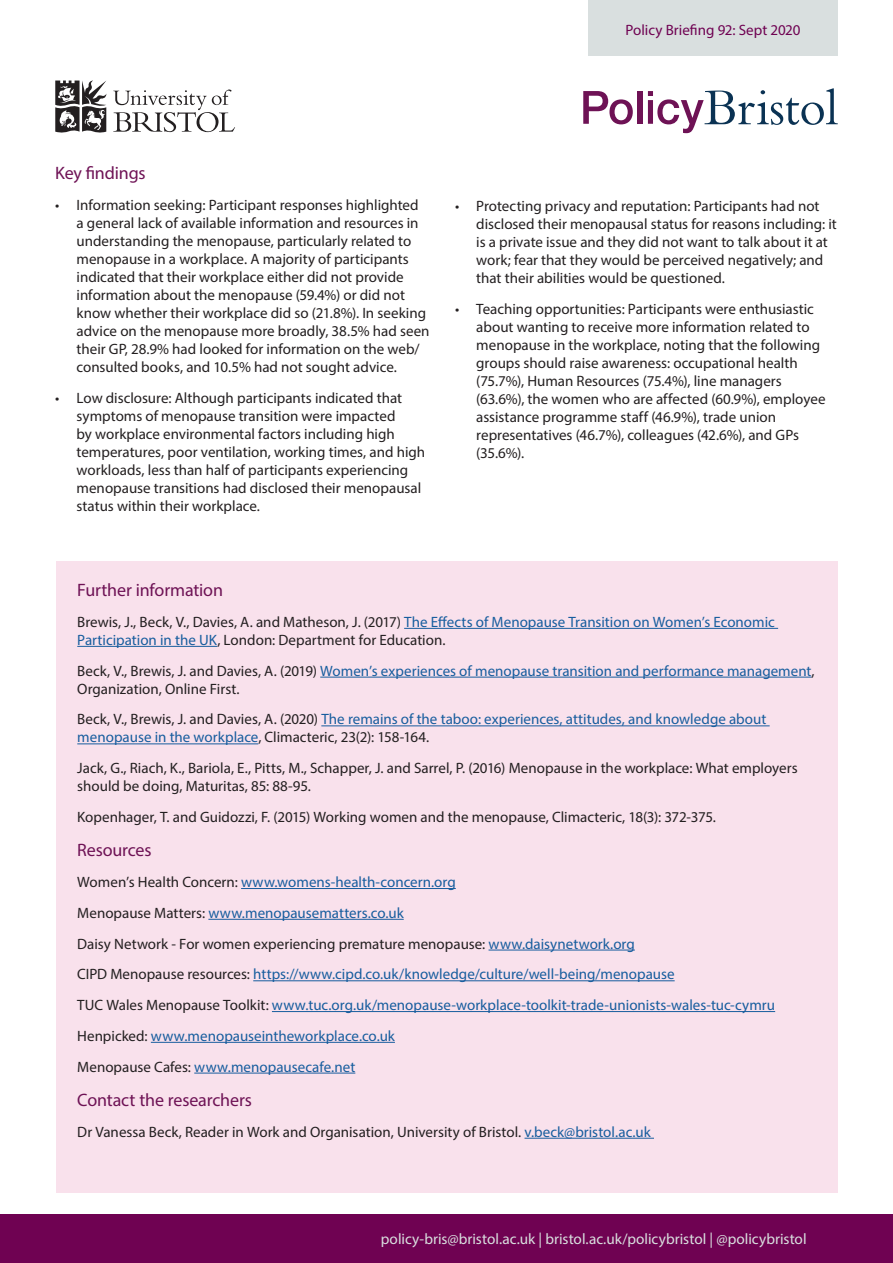
<style>
.page{position:relative;width:893px;height:1263px;background:#fff}
.page>*{position:absolute;margin:0;border:0;box-sizing:border-box;transform-origin:0 0}
.Body_Heading{font:18px "Myriad Pro";letter-spacing:-.01em;color:#6e1255}
.t1{font:15.3px "Myriad Pro";color:#d9dfdf}
.Body_text{font:15px/18px "Myriad Pro";color:#231f20}
.Body_text-2{font:15px/18px "Myriad Pro";color:#175d9e}
.Policy_Briefing{font:15px "Myriad Pro";color:#6f0252}
.s1{color:#175d9e}
.s2{color:#231f20}
</style>
<div class="page">
<div style="left:0;top:1214px;width:893px;height:49px;background:#6f0252"></div>
<div style="left:588px;top:0;width:250px;height:55px;background:#d9dfdf"></div>
<div style="left:56px;top:561px;width:782px;height:632px;background:#f9e1ec"></div>
<hr style="left:404px;top:628px;width:374px;height:1px;background:#175d9e">
<hr style="left:77px;top:646px;width:140px;height:1px;background:#175d9e">
<hr style="left:320px;top:677px;width:492px;height:1px;background:#175d9e">
<hr style="left:321px;top:725px;width:449px;height:1px;background:#175d9e">
<hr style="left:77px;top:743px;width:181px;height:1px;background:#175d9e">
<hr style="left:241px;top:888px;width:215px;height:1px;background:#175d9e">
<hr style="left:208px;top:919px;width:196px;height:1px;background:#175d9e">
<hr style="left:489px;top:950px;width:146px;height:1px;background:#175d9e">
<hr style="left:253px;top:980px;width:422px;height:1px;background:#175d9e">
<hr style="left:272px;top:1011px;width:503px;height:1px;background:#175d9e">
<hr style="left:151px;top:1042px;width:244px;height:1px;background:#175d9e">
<hr style="left:194px;top:1073px;width:161px;height:1px;background:#175d9e">
<hr style="left:524px;top:1138px;width:130px;height:1px;background:#175d9e">
<svg style="left:113px;top:90px;width:122px;height:42px"></svg>
<svg style="left:55px;top:80px;width:51px;height:53px"></svg>
<svg style="left:583px;top:91px;width:50px;height:33px"></svg>
<div style="left:637px;top:91px;width:5px;height:33px;background:#6e1255"></div>
<svg style="left:648px;top:88px;width:190px;height:45px"></svg>
<p class="Policy_Briefing" style="left:625px;top:21px;width:177px">Policy Briefing 92: Sept 2020</p>
<p class="Body_Heading" style="left:55px;top:162px;width:92px">Key findings</p>
<p class="Body_text" style="left:77px;top:196px;width:355px;text-indent:-21px">• Information seeking: Participant responses highlighted a general lack of available information and resources in understanding the menopause, particularly related to menopause in a workplace. A majority of participants indicated that their workplace either did not provide information about the menopause (59.4%) or did not know whether their workplace did so (21.8%). In seeking advice on the menopause more broadly, 38.5% had seen their GP, 28.9% had looked for information on the web/ consulted books, and 10.5% had not sought advice.</p>
<p class="Body_text" style="left:77px;top:389px;width:350px;text-indent:-21px">• Low disclosure: Although participants indicated that symptoms of menopause transition were impacted<br>by workplace environmental factors including high temperatures, poor ventilation, working times, and high workloads, less than half of participants experiencing menopause transitions had disclosed their menopausal status within their workplace.</p>
<p class="Body_text" style="left:476px;top:197px;width:362px;text-indent:-21px">• Protecting privacy and reputation: Participants had not disclosed their menopausal status for reasons including: it is a private issue and they did not want to talk about it at work; fear that they would be perceived negatively; and that their abilities would be questioned.</p>
<p class="Body_text" style="left:476px;top:300px;width:351px;text-indent:-21px">• Teaching opportunities: Participants were enthusiastic about wanting to receive more information related to menopause in the workplace, noting that the following groups should raise awareness: occupational health (75.7%), Human Resources (75.4%), line managers (63.6%), the women who are affected (60.9%), employee assistance programme staff (46.9%), trade union representatives (46.7%), colleagues (42.6%), and GPs (35.6%).</p>
<p class="Body_Heading" style="left:77px;top:579px;width:147px">Further information</p>
<p class="Body_text" style="left:77px;top:613px;width:699px">Brewis, J., Beck, V., Davies, A. and Matheson, J. (2017) <span class="s1">The Effects of Menopause Transition on Women’s Economic<br>Participation in the UK</span>, London: Department for Education.</p>
<p class="Body_text-2" style="left:77px;top:661px;width:739px"><span class="s2">Beck, V., Brewis, J. and Davies, A. (2019)</span> Women’s experiences of menopause transition and performance management<span class="s2">,<br>Organization, Online First.</span></p>
<p class="Body_text-2" style="left:77px;top:710px;width:691px"><span class="s2">Beck, V., Brewis, J. and Davies, A. (2020)</span> The remains of the taboo: experiences, attitudes, and knowledge about menopause in the workplace<span class="s2">, Climacteric, 23(2): 158-164.</span></p>
<p class="Body_text" style="left:77px;top:759px;width:722px">Jack, G., Riach, K., Bariola, E., Pitts, M., Schapper, J. and Sarrel, P. (2016) Menopause in the workplace: What employers should be doing, Maturitas, 85: 88-95.</p>
<p class="Body_text" style="left:77px;top:808px;width:640px">Kopenhager, T. and Guidozzi, F. (2015) Working women and the menopause, Climacteric, 18(3): 372-375.</p>
<p class="Body_Heading" style="left:77px;top:839px;width:76px">Resources</p>
<p class="Body_text-2" style="left:77px;top:873px;width:380px"><span class="s2">Women’s Health Concern:</span> www.womens-health-concern.org</p>
<p class="Body_text-2" style="left:77px;top:903px;width:328px"><span class="s2">Menopause Matters:</span> www.menopausematters.co.uk</p>
<p class="Body_text" style="left:77px;top:934px;width:559px">Daisy Network - For women experiencing premature menopause: <span class="s1">www.daisynetwork.org</span></p>
<p class="Body_text-2" style="left:77px;top:965px;width:599px"><span class="s2">CIPD Menopause resources:</span> https://www.cipd.co.uk/knowledge/culture/well-being/menopause</p>
<p class="Body_text-2" style="left:77px;top:996px;width:699px"><span class="s2">TUC Wales Menopause Toolkit:</span> www.tuc.org.uk/menopause-workplace-toolkit-trade-unionists-wales-tuc-cymru</p>
<p class="Body_text-2" style="left:77px;top:1026px;width:319px"><span class="s2">Henpicked:</span> www.menopauseintheworkplace.co.uk</p>
<p class="Body_text-2" style="left:77px;top:1057px;width:280px"><span class="s2">Menopause Cafes:</span> www.menopausecafe.net</p>
<p class="Body_Heading" style="left:77px;top:1089px;width:176px">Contact the researchers</p>
<p class="Body_text" style="left:77px;top:1122px;width:575px">Dr Vanessa Beck, Reader in Work and Organisation, University of Bristol. <span class="s1">v.beck@bristol.ac.uk</span></p>
<p class="t1" style="left:381px;top:1229px;width:427px">policy-bris@bristol.ac.uk | bristol.ac.uk/policybristol | @policybristol</p>
</div>
